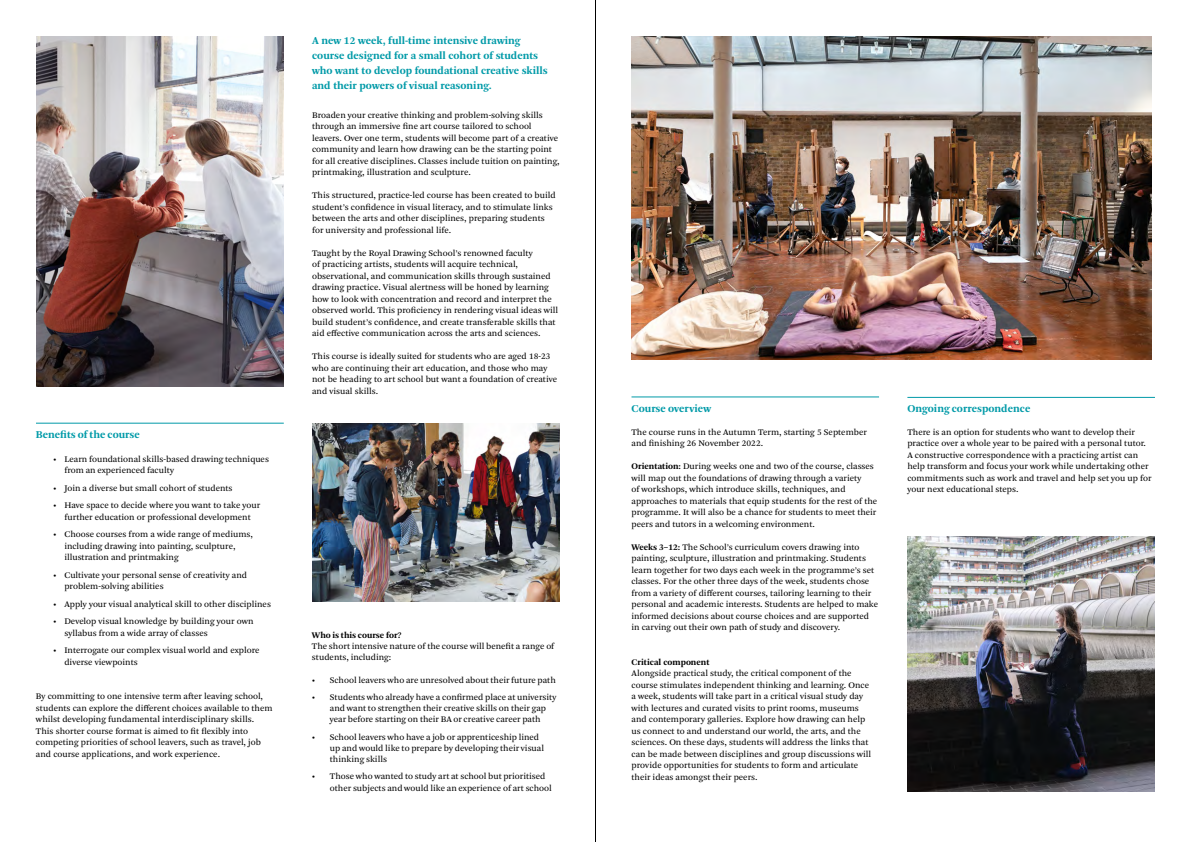
<style>
.page{position:relative;width:1191px;height:842px;background:#fff}
.page>*{position:absolute;margin:0;border:0;box-sizing:border-box;transform-origin:0 0}
.t1{font:700 11px/15px "Arnhem Pro";color:#009aa8}
.t2{font:9px/11.5px "Arnhem Pro Blond";color:#000}
.t3{font:700 9px "Arnhem Pro";color:#000}
.s1{font-family:"Arnhem Pro";font-weight:700}
</style>
<div class="page">
<hr style="left:36px;top:423px;width:248px;height:1px;background:#009aa8">
<img style="left:312px;top:424px;width:247px;height:178px">
<img style="left:36px;top:36px;width:248px;height:350px">
<img style="left:631px;top:36px;width:520px;height:324px">
<hr style="left:631px;top:397px;width:248px;height:1px;background:#009aa8">
<hr style="left:907px;top:397px;width:248px;height:1px;background:#009aa8">
<img style="left:907px;top:536px;width:248px;height:255px">
<hr style="left:595px;top:0;width:1px;height:842px;background:#000">
<p class="t1" style="left:36px;top:427px;width:105px">Benefits of the course</p>
<p class="t2" style="left:64px;top:454px;width:206px;line-height:11.2px;text-indent:-11px">• Learn foundational skills-based drawing techniques from an experienced faculty</p>
<p class="t2" style="left:53px;top:482px;width:181px">• Join a diverse but small cohort of students</p>
<p class="t2" style="left:53px;top:500px;width:209px;text-align:center">• Have space to decide where you want to take your further education or professional development</p>
<p class="t2" style="left:64px;top:529px;width:190px;text-indent:-11px">• Choose courses from a wide range of mediums, including drawing into painting, sculpture, illustration and printmaking</p>
<p class="t2" style="left:64px;top:569px;width:184px;text-indent:-11px">• Cultivate your personal sense of creativity and problem-solving abilities</p>
<p class="t2" style="left:53px;top:598px;width:219px">• Apply your visual analytical skill to other disciplines</p>
<p class="t2" style="left:64px;top:616px;width:191px;text-indent:-11px">• Develop visual knowledge by building your own syllabus from a wide array of classes</p>
<p class="t2" style="left:64px;top:645px;width:197px;text-indent:-11px">• Interrogate our complex visual world and explore diverse viewpoints</p>
<p class="t2" style="left:36px;top:691px;width:238px">By committing to one intensive term after leaving school, students can explore the different choices available to them whilst developing fundamental interdisciplinary skills.<br>This shorter course format is aimed to fit flexibly into competing priorities of school leavers, such as travel, job and course applications, and work experience.</p>
<p class="t1" style="left:312px;top:33px;width:237px">A new 12 week, full-time intensive drawing course designed for a small cohort of students who want to develop foundational creative skills and their powers of visual reasoning.</p>
<p class="t2" style="left:312px;top:109px;width:249px">Broaden your creative thinking and problem-solving skills through an immersive fine art course tailored to school leavers. Over one term, students will become part of a creative community and learn how drawing can be the starting point for all creative disciplines. Classes include tuition on painting, printmaking, illustration and sculpture.</p>
<p class="t2" style="left:312px;top:190px;width:245px">This structured, practice-led course has been created to build student’s confidence in visual literacy, and to stimulate links between the arts and other disciplines, preparing students for university and professional life.</p>
<p class="t2" style="left:312px;top:247px;width:248px">Taught by the Royal Drawing School’s renowned faculty<br>of practicing artists, students will acquire technical, observational, and communication skills through sustained drawing practice. Visual alertness will be honed by learning how to look with concentration and record and interpret the observed world. This proficiency in rendering visual ideas will build student’s confidence, and create transferable skills that aid effective communication across the arts and sciences.</p>
<p class="t2" style="left:312px;top:351px;width:246px">This course is ideally suited for students who are aged 18-23 who are continuing their art education, and those who may not be heading to art school but want a foundation of creative and visual skills.</p>
<p class="t3" style="left:312px;top:629px;width:91px">Who is this course for?</p>
<p class="t2" style="left:312px;top:640px;width:244px;line-height:11.2px">The short intensive nature of the course will benefit a range of students, including:</p>
<p class="t2" style="left:312px;top:674px;width:245px">• School leavers who are unresolved about their future path</p>
<p class="t2" style="left:330px;top:691px;width:228px;line-height:11.2px;text-indent:-18px">• Students who already have a confirmed place at university and want to strengthen their creative skills on their gap year before starting on their BA or creative career path</p>
<p class="t2" style="left:330px;top:731px;width:216px;line-height:11.2px;text-indent:-18px">• School leavers who have a job or apprenticeship lined up and would like to prepare by developing their visual thinking skills</p>
<p class="t2" style="left:330px;top:771px;width:223px;line-height:11.2px;text-indent:-18px">• Those who wanted to study art at school but prioritised other subjects and would like an experience of art school</p>
<p class="t1" style="left:631px;top:401px;width:81px">Course overview</p>
<p class="t2" style="left:631px;top:426px;width:237px">The course runs in the Autumn Term, starting 5 September and finishing 26 November 2022.</p>
<p class="t2" style="left:631px;top:460px;width:247px"><span class="s1">Orientation:</span> During weeks one and two of the course, classes will map out the foundations of drawing through a variety<br>of workshops, which introduce skills, techniques, and approaches to materials that equip students for the rest of the programme. It will also be a chance for students to meet their peers and tutors in a welcoming environment.</p>
<p class="t2" style="left:631px;top:541px;width:248px"><span class="s1">Weeks 3–12:</span> The School’s curriculum covers drawing into painting, sculpture, illustration and printmaking. Students learn together for two days each week in the programme’s set classes. For the other three days of the week, students chose from a variety of different courses, tailoring learning to their personal and academic interests. Students are helped to make informed decisions about course choices and are supported in carving out their own path of study and discovery.</p>
<p class="t3" style="left:631px;top:656px;width:79px">Critical component</p>
<p class="t2" style="left:631px;top:667px;width:241px">Alongside practical study, the critical component of the course stimulates independent thinking and learning. Once a week, students will take part in a critical visual study day with lectures and curated visits to print rooms, museums and contemporary galleries. Explore how drawing can help us connect to and understand our world, the arts, and the sciences. On these days, students will address the links that can be made between disciplines and group discussions will provide opportunities for students to form and articulate their ideas amongst their peers.</p>
<p class="t1" style="left:907px;top:401px;width:124px">Ongoing correspondence</p>
<p class="t2" style="left:907px;top:426px;width:246px">There is an option for students who want to develop their practice over a whole year to be paired with a personal tutor.<br>A constructive correspondence with a practicing artist can help transform and focus your work while undertaking other commitments such as work and travel and help set you up for your next educational steps.</p>
</div>
